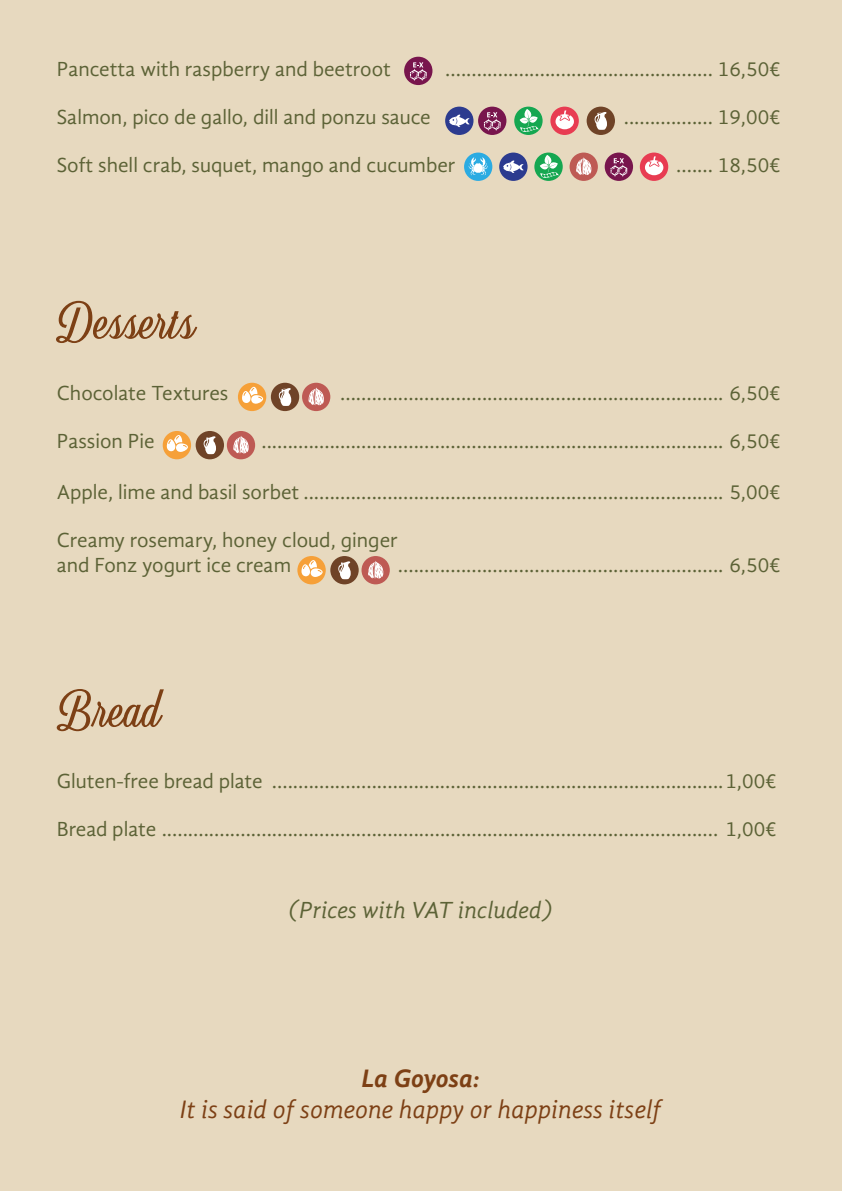
<style>
.page{position:relative;width:842px;height:1191px;background:#e7d9bf}
.page>*{position:absolute;margin:0;border:0;box-sizing:border-box;transform-origin:0 0}
.t1{font:50px "Eastside";color:#7d4015}
.t2{font:italic 26px "Gandhi Sans";color:#7d4015}
.t3{font:italic 700 26px "Gandhi Sans";letter-spacing:-.01em;color:#7d4015}
.t4{font:italic 24px "Gandhi Sans";letter-spacing:-.005em;color:#5c6236}
.t5{font:21px/25.2px "Gandhi Sans";color:#5c6236}
</style>
<div class="page">
<div style="left:271px;top:383px;width:28px;height:28px;background:#6f4327;border-radius:50%"></div>
<svg style="left:279px;top:388px;width:12px;height:18px"></svg>
<div style="left:302px;top:383px;width:28px;height:28px;background:#be5a54;border-radius:50%"></div>
<svg style="left:309px;top:387px;width:15px;height:18px"></svg>
<div style="left:238px;top:383px;width:28px;height:28px;background:#f6a038;border-radius:50%"></div>
<svg style="left:242px;top:386px;width:21px;height:18px"></svg>
<div style="left:196px;top:431px;width:28px;height:28px;background:#6f4327;border-radius:50%"></div>
<svg style="left:204px;top:436px;width:12px;height:18px"></svg>
<div style="left:227px;top:431px;width:28px;height:28px;background:#be5a54;border-radius:50%"></div>
<svg style="left:233px;top:436px;width:16px;height:18px"></svg>
<div style="left:163px;top:431px;width:28px;height:28px;background:#f6a038;border-radius:50%"></div>
<svg style="left:167px;top:435px;width:21px;height:17px"></svg>
<div style="left:330px;top:556px;width:29px;height:28px;background:#6f4327;border-radius:50%"></div>
<svg style="left:338px;top:561px;width:13px;height:18px"></svg>
<div style="left:361px;top:556px;width:29px;height:28px;background:#be5a54;border-radius:50%"></div>
<svg style="left:368px;top:561px;width:15px;height:18px"></svg>
<div style="left:297px;top:556px;width:29px;height:28px;background:#f6a038;border-radius:50%"></div>
<svg style="left:301px;top:560px;width:22px;height:17px"></svg>
<div style="left:404px;top:57px;width:28px;height:28px;background:#78154d;border-radius:50%"></div>
<svg style="left:410px;top:62px;width:17px;height:19px"></svg>
<div style="left:499px;top:153px;width:28px;height:28px;background:#2c3b8f;border-radius:50%"></div>
<svg style="left:503px;top:160px;width:21px;height:13px"></svg>
<svg style="left:534px;top:153px;width:29px;height:28px"></svg>
<svg style="left:536px;top:152px;width:23px;height:26px"></svg>
<div style="left:570px;top:153px;width:28px;height:28px;background:#be5a54;border-radius:50%"></div>
<svg style="left:576px;top:157px;width:15px;height:18px"></svg>
<div style="left:605px;top:153px;width:28px;height:28px;background:#78154d;border-radius:50%"></div>
<svg style="left:610px;top:158px;width:17px;height:18px"></svg>
<div style="left:464px;top:153px;width:28px;height:28px;background:#2babe2;border-radius:50%"></div>
<svg style="left:469px;top:157px;width:19px;height:18px"></svg>
<div style="left:640px;top:153px;width:28px;height:28px;background:#e83c52;border-radius:50%"></div>
<svg style="left:645px;top:156px;width:18px;height:19px"></svg>
<div style="left:587px;top:107px;width:28px;height:28px;background:#6f4327;border-radius:50%"></div>
<svg style="left:594px;top:112px;width:13px;height:18px"></svg>
<div style="left:478px;top:107px;width:28px;height:28px;background:#78154d;border-radius:50%"></div>
<svg style="left:484px;top:112px;width:17px;height:19px"></svg>
<div style="left:445px;top:107px;width:28px;height:28px;background:#2c3b8f;border-radius:50%"></div>
<svg style="left:449px;top:114px;width:20px;height:14px"></svg>
<svg style="left:514px;top:107px;width:29px;height:28px"></svg>
<svg style="left:516px;top:106px;width:23px;height:26px"></svg>
<div style="left:550px;top:107px;width:29px;height:28px;background:#e83c52;border-radius:50%"></div>
<svg style="left:555px;top:110px;width:19px;height:19px"></svg>
<p class="t5" style="left:57px;top:56px;width:336px">Pancetta with raspberry and beetroot</p>
<p class="t5" style="left:445px;top:56px;width:337px">................................................... 16,50€</p>
<p class="t5" style="left:57px;top:104px;width:375px">Salmon, pico de gallo, dill and ponzu sauce</p>
<p class="t5" style="left:624px;top:104px;width:158px">................. 19,00€</p>
<p class="t5" style="left:57px;top:152px;width:400px">Soft shell crab, suquet, mango and cucumber</p>
<p class="t5" style="left:676px;top:152px;width:106px">....... 18,50€</p>
<h1 class="t1" style="left:56px;top:291px;width:140px">Desserts</h1>
<p class="t5" style="left:57px;top:380px;width:173px">Chocolate Textures</p>
<p class="t5" style="left:340px;top:380px;width:442px">......................................................................... 6,50€</p>
<p class="t5" style="left:57px;top:428px;width:99px">Passion Pie</p>
<p class="t5" style="left:261px;top:428px;width:521px">........................................................................................ 6,50€</p>
<p class="t5" style="left:57px;top:479px;width:725px">Apple, lime and basil sorbet ................................................................................ 5,00€</p>
<p class="t5" style="left:57px;top:527px;width:343px">Creamy rosemary, honey cloud, ginger and Fonz yogurt ice cream</p>
<p class="t5" style="left:398px;top:552px;width:384px">.............................................................. 6,50€</p>
<h1 class="t1" style="left:57px;top:679px;width:105px">Bread</h1>
<p class="t5" style="left:57px;top:768px;width:722px">Gluten-free bread plate ......................................................................................1,00€</p>
<p class="t5" style="left:57px;top:816px;width:722px">Bread plate .......................................................................................................... 1,00€</p>
<p class="t4" style="left:289px;top:896px;width:265px">(Prices with VAT included)</p>
<p class="t3" style="left:362px;top:1063px;width:119px">La Goyosa:</p>
<p class="t2" style="left:180px;top:1094px;width:483px">It is said of someone happy or happiness itself</p>
</div>
